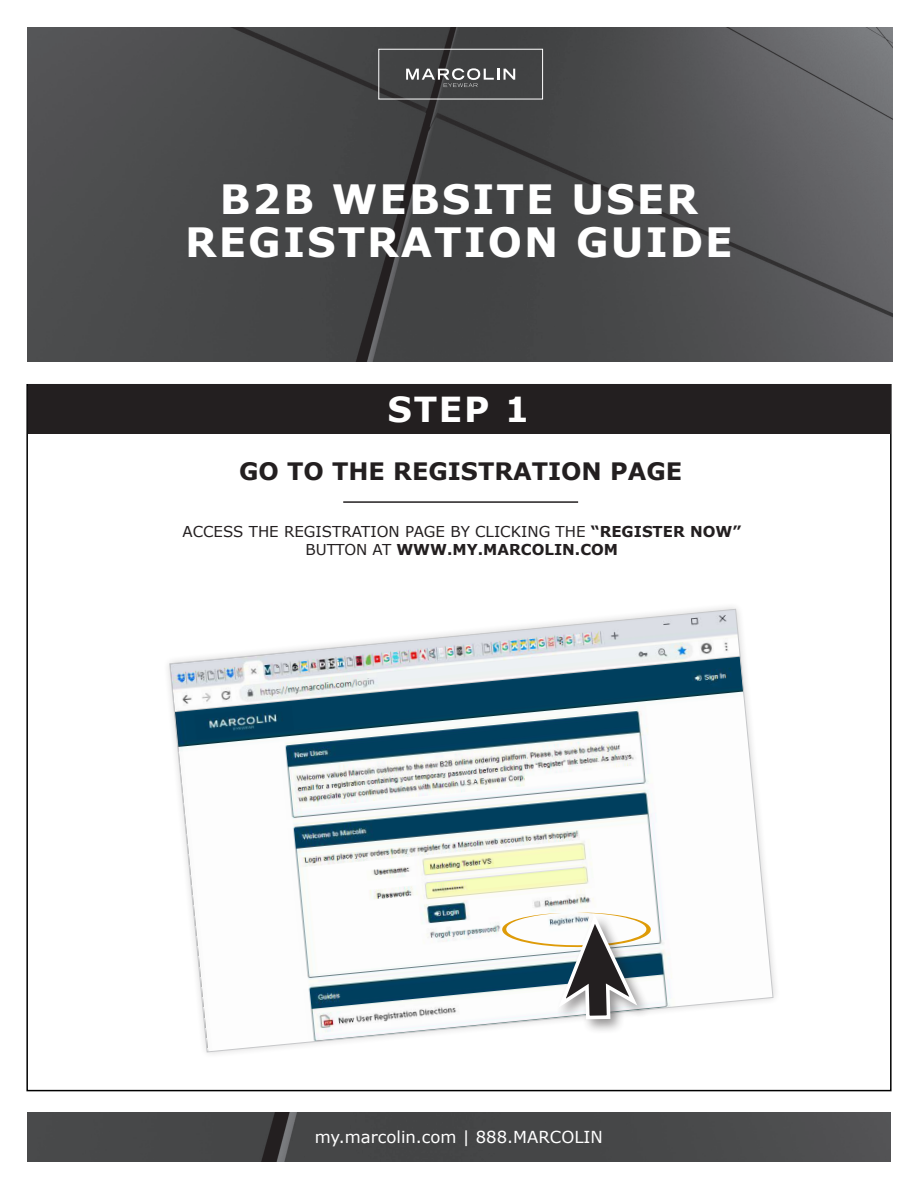
<style>
.page{position:relative;width:918px;height:1188px;background:#fff}
.page>*{position:absolute;margin:0;border:0;box-sizing:border-box;transform-origin:0 0}
.t1{font:700 40.35px/42.6px "Verdana";letter-spacing:.05em;color:#fff;text-align:center}
.t2{font:700 34.5px "Verdana";color:#fff}
.t3{font:700 24px "Verdana";color:#231f20}
.t4{font:16.5px "Verdana";color:#fff}
.t5{font:15px/18px "Verdana";color:#231f20;text-align:center}
.s1{font-weight:700}
</style>
<div class="page">
<div style="left:28px;top:385px;width:862px;height:49px;background:#231f20"></div>
<svg style="left:169px;top:609px;width:604px;height:443px"></svg>
<div style="left:556px;top:913px;width:95px;height:122px;background:#231f20;opacity:.47"></div>
<svg style="left:502px;top:910px;width:149px;height:111px"></svg>
<hr style="left:343px;top:501px;width:235px;height:2px;background:#231f20">
<img style="left:27px;top:27px;width:865px;height:335px">
<div style="left:379px;top:49px;width:164px;height:50px;border:1px solid #fff"></div>
<svg style="left:406px;top:68px;width:109px;height:19px;background:#6d6e6e"></svg>
<img style="left:27px;top:1112px;width:863px;height:50px">
<p class="t1" style="left:185px;top:178px;width:549px">B2B WEBSITE USER<br>REGISTRATION GUIDE</p>
<p class="t2" style="left:387px;top:385px;width:143px">STEP 1</p>
<p class="t3" style="left:239px;top:454px;width:445px">GO TO THE REGISTRATION PAGE</p>
<p class="t5" style="left:182px;top:523px;width:560px">ACCESS THE REGISTRATION PAGE BY CLICKING THE <span class="s1">“REGISTER NOW”<br></span>BUTTON AT <span class="s1">WWW.MY.MARCOLIN.COM</span></p>
<p class="t4" style="left:315px;top:1126px;width:290px">my.marcolin.com | 888.MARCOLIN</p>
</div>
